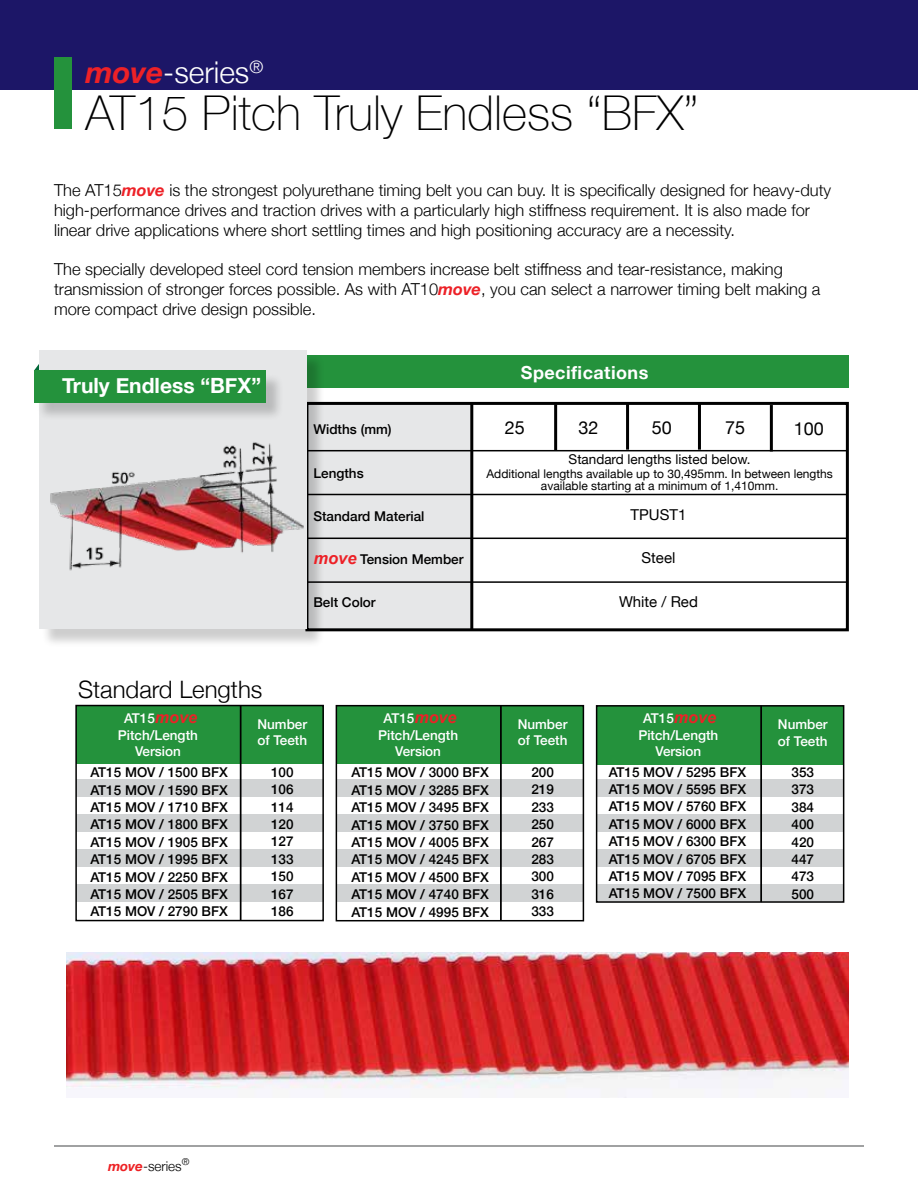
<style>
.page{position:relative;width:918px;height:1188px;background:#fff}
.page>*{position:absolute;margin:0;border:0;box-sizing:border-box;transform-origin:0 0}
.t1{font:100 48px "Helvetica Neue";color:#000}
.t2{font:300 30px "Helvetica Neue";color:#fff}
.t3{font:300 24px "Helvetica Neue";color:#000}
.t4{font:700 21px "Helvetica Neue";color:#fff}
.t5{font:700 18px "Helvetica Neue";letter-spacing:.025em;color:#fff}
.t6{font:18px "Helvetica Neue";color:#000}
.t7{font:300 16.5px/19.8px "Helvetica Neue";color:#000}
.t8{font:15px "Helvetica Neue";color:#000}
.t9{font:500 13.5px/17.4px "Helvetica Neue";color:#000;text-align:justify}
.t10{font:500 13.5px/16.2px "Helvetica Neue";color:#fff;text-align:center}
.t11{font:13.5px "Helvetica Neue";color:#000}
.t12{font:13.5px "Helvetica";color:#000}
.t13{font:300 13.5px "Helvetica Neue";color:#000}
.t14{font:12px/12px "Helvetica Neue";color:#000;text-align:center}
.s1{font-weight:700;font-style:italic;color:#ed2127}
.s2{font-family:"Arial";font-weight:700;font-style:italic;font-size:16.5px;color:#ed2127}
.s3{font-family:"Arial";font-weight:700;font-style:italic;font-size:16.2px;color:#ec2227}
.s4{font-weight:700;font-style:italic;color:#ed2124}
</style>
<div class="page">
<hr style="left:54px;top:1145px;width:810px;height:2px;background:#58595b">
<div style="left:0;top:0;width:918px;height:89px;background:#1c1667"></div>
<div style="left:54px;top:57px;width:18px;height:72px;background:#24923c"></div>
<div style="left:307px;top:403px;width:166px;height:226px;background:#e6e7e8"></div>
<div style="left:305px;top:402px;width:544px;height:229px;border:3px solid #000"></div>
<hr style="left:470px;top:402px;width:3px;height:227px;background:#000">
<hr style="left:308px;top:450px;width:538px;height:1px;background:#000">
<hr style="left:308px;top:494px;width:538px;height:1px;background:#000">
<hr style="left:308px;top:538px;width:538px;height:1px;background:#000">
<hr style="left:308px;top:581px;width:538px;height:2px;background:#000">
<svg style="left:34px;top:364px;width:5px;height:7px"></svg>
<div style="left:305px;top:356px;width:544px;height:32px;background:#24923c"></div>
<div style="left:41px;top:353px;width:284px;height:294px;background:#000;opacity:.2"></div>
<div style="left:39px;top:351px;width:267px;height:278px;background:#e6e7e8"></div>
<div style="left:36px;top:373px;width:248px;height:49px;background:#000;opacity:.2"></div>
<div style="left:34px;top:371px;width:231px;height:32px;background:#24923c"></div>
<hr style="left:554px;top:404px;width:3px;height:47px;background:#000">
<hr style="left:626px;top:403px;width:3px;height:47px;background:#000">
<hr style="left:698px;top:403px;width:3px;height:47px;background:#000">
<hr style="left:770px;top:405px;width:3px;height:46px;background:#000">
<img style="left:50px;top:442px;width:254px;height:129px">
<div style="left:76px;top:849px;width:247px;height:18px;background:#d1d3d4"></div>
<div style="left:76px;top:779px;width:247px;height:18px;background:#d1d3d4"></div>
<div style="left:76px;top:814px;width:247px;height:18px;background:#d1d3d4"></div>
<div style="left:76px;top:884px;width:247px;height:18px;background:#d1d3d4"></div>
<div style="left:76px;top:706px;width:247px;height:58px;background:#24923c"></div>
<div style="left:75px;top:705px;width:249px;height:216px;border:2px solid #000"></div>
<hr style="left:240px;top:706px;width:2px;height:215px;background:#000">
<div style="left:336px;top:849px;width:247px;height:18px;background:#d1d3d4"></div>
<div style="left:336px;top:779px;width:247px;height:18px;background:#d1d3d4"></div>
<div style="left:336px;top:814px;width:247px;height:18px;background:#d1d3d4"></div>
<div style="left:336px;top:884px;width:247px;height:18px;background:#d1d3d4"></div>
<div style="left:336px;top:706px;width:247px;height:58px;background:#24923c"></div>
<div style="left:336px;top:705px;width:248px;height:216px;border:2px solid #000"></div>
<hr style="left:500px;top:706px;width:2px;height:215px;background:#000">
<div style="left:597px;top:849px;width:247px;height:18px;background:#d1d3d4"></div>
<div style="left:597px;top:780px;width:247px;height:17px;background:#d1d3d4"></div>
<div style="left:597px;top:815px;width:247px;height:17px;background:#d1d3d4"></div>
<div style="left:597px;top:884px;width:247px;height:18px;background:#d1d3d4"></div>
<div style="left:597px;top:706px;width:247px;height:58px;background:#24923c"></div>
<div style="left:596px;top:705px;width:248px;height:198px;border:2px solid #000"></div>
<hr style="left:760px;top:706px;width:2px;height:196px;background:#000">
<img style="left:67px;top:952px;width:782px;height:146px">
<h2 class="t2" style="left:86px;top:48px;width:179px"><span class="s1">move</span>-series<sup>®</sup></h2>
<h1 class="t1" style="left:86px;top:76px;width:615px">AT15 Pitch Truly Endless “BFX”</h1>
<p class="t7" style="left:54px;top:179px;width:779px">The AT15<span class="s1">move</span> is the strongest polyurethane timing belt you can buy. It is specifically designed for heavy-duty high-performance drives and traction drives with a particularly high stiffness requirement. It is also made for linear drive applications where short settling times and high positioning accuracy are a necessity.</p>
<p class="t7" style="left:54px;top:258px;width:768px">The specially developed steel cord tension members increase belt stiffness and tear-resistance, making transmission of stronger forces possible. As with AT10<span class="s1">move</span>, you can select a narrower timing belt making a more compact drive design possible.</p>
<h3 class="t4" style="left:62px;top:369px;width:201px">Truly Endless “BFX”</h3>
<h3 class="t3" style="left:78px;top:670px;width:186px">Standard Lengths</h3>
<h3 class="t5" style="left:521px;top:359px;width:129px">Specifications</h3>
<p class="t9" style="left:313px;top:420px;width:80px">Widths (mm)</p>
<h3 class="t6" style="left:505px;top:415px;width:22px">25</h3>
<h3 class="t6" style="left:578px;top:415px;width:22px">32</h3>
<h3 class="t6" style="left:652px;top:414px;width:22px">50</h3>
<h3 class="t6" style="left:725px;top:415px;width:22px">75</h3>
<h3 class="t6" style="left:794px;top:415px;width:32px">100</h3>
<p class="t9" style="left:313px;top:463px;width:52px">Lengths</p>
<p class="t11" style="left:569px;top:450px;width:184px">Standard lengths listed below.</p>
<p class="t14" style="left:486px;top:468px;width:348px">Additional lengths available up to 30,495mm. In between lengths available starting at a minimum of 1,410mm.</p>
<p class="t9" style="left:313px;top:506px;width:113px">Standard Material</p>
<p class="t9" style="left:313px;top:550px;width:152px"><span class="s2">move</span> Tension Member</p>
<p class="t9" style="left:313px;top:593px;width:64px">Belt Color</p>
<p class="t12" style="left:355px;top:548px;width:32px">3000</p>
<p class="t12" style="left:355px;top:594px;width:32px">3495</p>
<p class="t12" style="left:437px;top:548px;width:32px">3750</p>
<p class="t8" style="left:631px;top:504px;width:57px">TPUST1</p>
<p class="t8" style="left:642px;top:547px;width:35px">Steel</p>
<p class="t8" style="left:619px;top:591px;width:80px">White / Red</p>
<p class="t12" style="left:684px;top:594px;width:32px">6705</p>
<p class="t12" style="left:602px;top:594px;width:32px">5760</p>
<p class="t10" style="left:124px;top:709px;width:74px">AT15<span class="s3">move</span></p>
<p class="t10" style="left:384px;top:709px;width:74px">AT15<span class="s3">move</span></p>
<p class="t10" style="left:643px;top:709px;width:74px">AT15<span class="s3">move</span></p>
<p class="t10" style="left:118px;top:726px;width:82px">Pitch/Length<br>Version</p>
<p class="t10" style="left:257px;top:715px;width:51px;text-align:left">Number of Teeth</p>
<p class="t9" style="left:91px;top:763px;width:139px">AT15 MOV / 1500 BFX AT15 MOV / 1590 BFX AT15 MOV / 1710 BFX AT15 MOV / 1800 BFX AT15 MOV / 1905 BFX AT15 MOV / 1995 BFX AT15 MOV / 2250 BFX AT15 MOV / 2505 BFX AT15 MOV / 2790 BFX</p>
<p class="t9" style="left:271px;top:762px;width:24px">100<br>106<br>114<br>120<br>127<br>133<br>150<br>167<br>186</p>
<p class="t10" style="left:378px;top:726px;width:82px">Pitch/Length<br>Version</p>
<p class="t10" style="left:518px;top:715px;width:51px;text-align:left">Number of Teeth</p>
<p class="t9" style="left:352px;top:763px;width:139px">AT15 MOV / 3000 BFX AT15 MOV / 3285 BFX AT15 MOV / 3495 BFX AT15 MOV / 3750 BFX AT15 MOV / 4005 BFX AT15 MOV / 4245 BFX AT15 MOV / 4500 BFX AT15 MOV / 4740 BFX AT15 MOV / 4995 BFX</p>
<p class="t9" style="left:531px;top:762px;width:24px">200<br>219<br>233<br>250<br>267<br>283<br>300<br>316<br>333</p>
<p class="t10" style="left:638px;top:726px;width:82px">Pitch/Length<br>Version</p>
<p class="t10" style="left:778px;top:715px;width:51px;text-align:left">Number of Teeth</p>
<p class="t9" style="left:792px;top:762px;width:24px">353<br>373<br>384<br>400<br>420<br>447<br>473<br>500</p>
<p class="t9" style="left:609px;top:762px;width:139px">AT15 MOV / 5295 BFX AT15 MOV / 5595 BFX AT15 MOV / 5760 BFX AT15 MOV / 6000 BFX AT15 MOV / 6300 BFX AT15 MOV / 6705 BFX AT15 MOV / 7095 BFX AT15 MOV / 7500 BFX</p>
<p class="t13" style="left:108px;top:1155px;width:83px"><span class="s4">move</span>-series<sup>®</sup></p>
</div>
